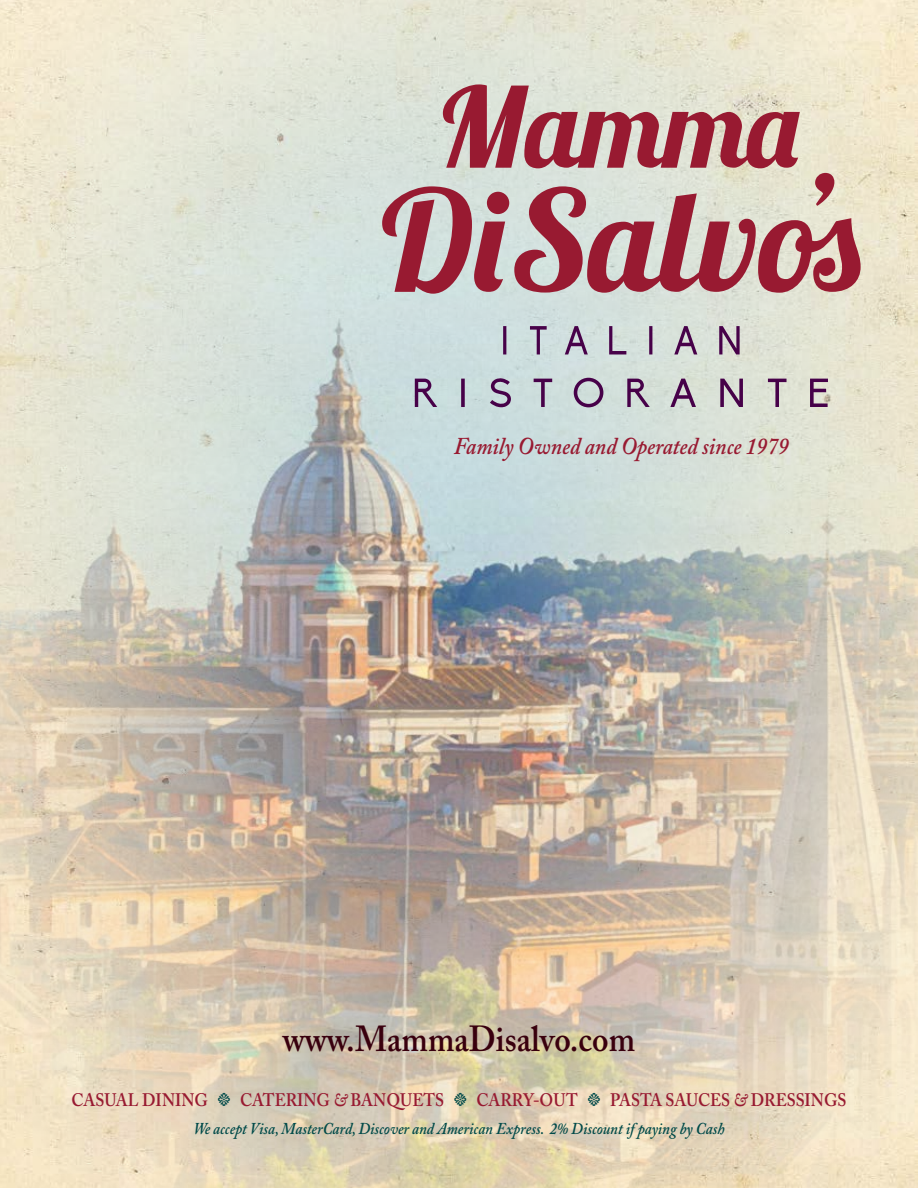
<style>
.page{position:relative;width:918px;height:1188px;background:#fff}
.page>*{position:absolute;margin:0;border:0;box-sizing:border-box;transform-origin:0 0}
.t1{font:600 36px "Adobe Caslon Pro";color:#39000e;scale:.9 1}
.t2{font:italic 600 24px "Adobe Caslon Pro";color:#981a31;scale:.9 1}
.t3{font:600 18px "Adobe Caslon Pro";color:#981a31;scale:.9 1}
.t4{font:italic 600 16.5px "Adobe Caslon Pro";color:#004a49;scale:.9 1}
.s1{font-size:13.5px;color:#004a49}
.s2{font-style:italic}
</style>
<div class="page">
<img style="left:0;top:0;width:918px;height:1188px">
<svg style="left:443px;top:84px;width:357px;height:84px;background:#bf888a"></svg>
<svg style="left:382px;top:186px;width:479px;height:108px;background:#bd8c91"></svg>
<svg style="left:815px;top:173px;width:19px;height:33px"></svg>
<svg style="left:503px;top:326px;width:237px;height:28px;background:#bbb9c2"></svg>
<svg style="left:415px;top:378px;width:413px;height:29px;background:#b9b5be"></svg>
<p class="t2" style="left:454px;top:432px;width:374px">Family Owned and Operated since 1979</p>
<p class="t1" style="left:283px;top:1017px;width:393px">www.MammaDisalvo.com</p>
<p class="t3" style="left:71px;top:1090px;width:863px">CASUAL DINING <span class="s1">t</span> CATERING <span class="s2">&amp;</span> BANQUETS <span class="s1">t</span> CARRY-OUT <span class="s1">t</span> PASTA SAUCES <span class="s2">&amp;</span> DRESSINGS</p>
<p class="t4" style="left:193px;top:1119px;width:592px">We accept Visa, MasterCard, Discover and American Express. 2% Discount if paying by Cash</p>
</div>
